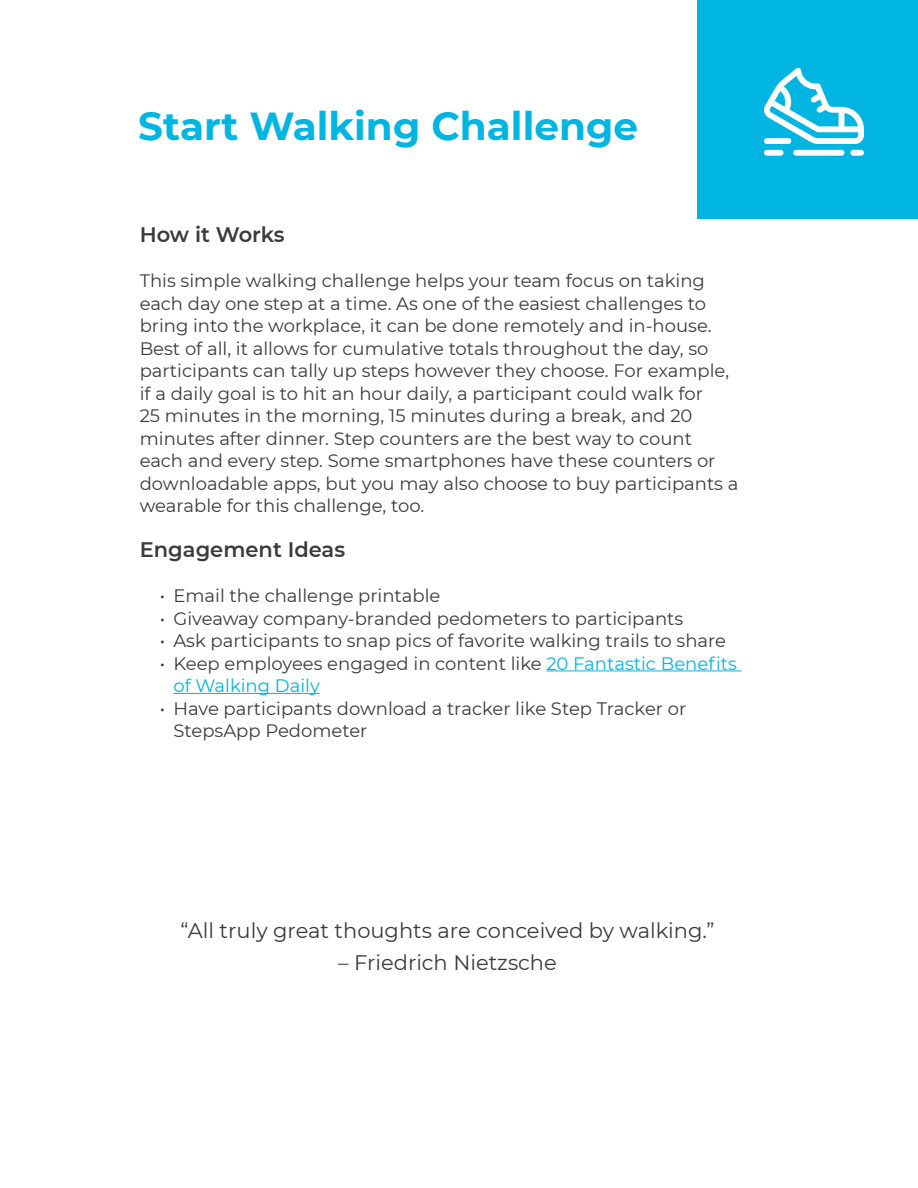
<style>
.page{position:relative;width:918px;height:1188px;background:#fff}
.page>*{position:absolute;margin:0;border:0;box-sizing:border-box;transform-origin:0 0}
.t1{font:700 39px "Montserrat";color:#00b5e2}
.t2{font:21px "Montserrat";color:#3b3b3a}
.t3{font:600 21px "Montserrat";color:#3b3b3a}
.t4{font:18px/22.5px "Montserrat";color:#3b3b3a}
.s1{color:#00b5e2}
</style>
<div class="page">
<div style="left:698px;top:0;width:220px;height:218px;background:#00b5e2"></div>
<hr style="left:546px;top:670px;width:196px;height:1px;background:#00b5e2">
<hr style="left:173px;top:693px;width:147px;height:1px;background:#00b5e2">
<svg style="left:764px;top:68px;width:100px;height:76px"></svg>
<div style="left:764px;top:150px;width:20px;height:6px;background:#fff;border-radius:3px"></div>
<div style="left:793px;top:150px;width:51px;height:6px;background:#fff;border-radius:3px"></div>
<div style="left:764px;top:138px;width:27px;height:6px;background:#fff;border-radius:3px"></div>
<div style="left:850px;top:150px;width:14px;height:6px;background:#fff;border-radius:3px"></div>
<p class="t1" style="left:138px;top:98px;width:501px">Start Walking Challenge</p>
<p class="t3" style="left:140px;top:220px;width:147px">How it Works</p>
<p class="t4" style="left:140px;top:269px;width:600px">This simple walking challenge helps your team focus on taking each day one step at a time. As one of the easiest challenges to bring into the workplace, it can be done remotely and in-house.<br>Best of all, it allows for cumulative totals throughout the day, so participants can tally up steps however they choose. For example, if a daily goal is to hit an hour daily, a participant could walk for<br>25 minutes in the morning, 15 minutes during a break, and 20 minutes after dinner. Step counters are the best way to count each and every step. Some smartphones have these counters or downloadable apps, but you may also choose to buy participants a wearable for this challenge, too.</p>
<p class="t3" style="left:140px;top:535px;width:207px">Engagement Ideas</p>
<p class="t4" style="left:160px;top:584px;width:282px">• Email the challenge printable</p>
<p class="t4" style="left:160px;top:606px;width:525px">• Giveaway company-branded pedometers to participants</p>
<p class="t4" style="left:160px;top:629px;width:568px">• Ask participants to snap pics of favorite walking trails to share</p>
<p class="t4" style="left:173px;top:651px;width:565px;text-indent:-14px">• Keep employees engaged in content like <span class="s1">20 Fantastic Benefits of Walking Daily</span></p>
<p class="t4" style="left:173px;top:696px;width:514px;text-indent:-14px">• Have participants download a tracker like Step Tracker or<br>StepsApp Pedometer</p>
<p class="t2" style="left:180px;top:916px;width:536px">“All truly great thoughts are conceived by walking.”</p>
<p class="t2" style="left:338px;top:948px;width:220px">– Friedrich Nietzsche</p>
</div>
